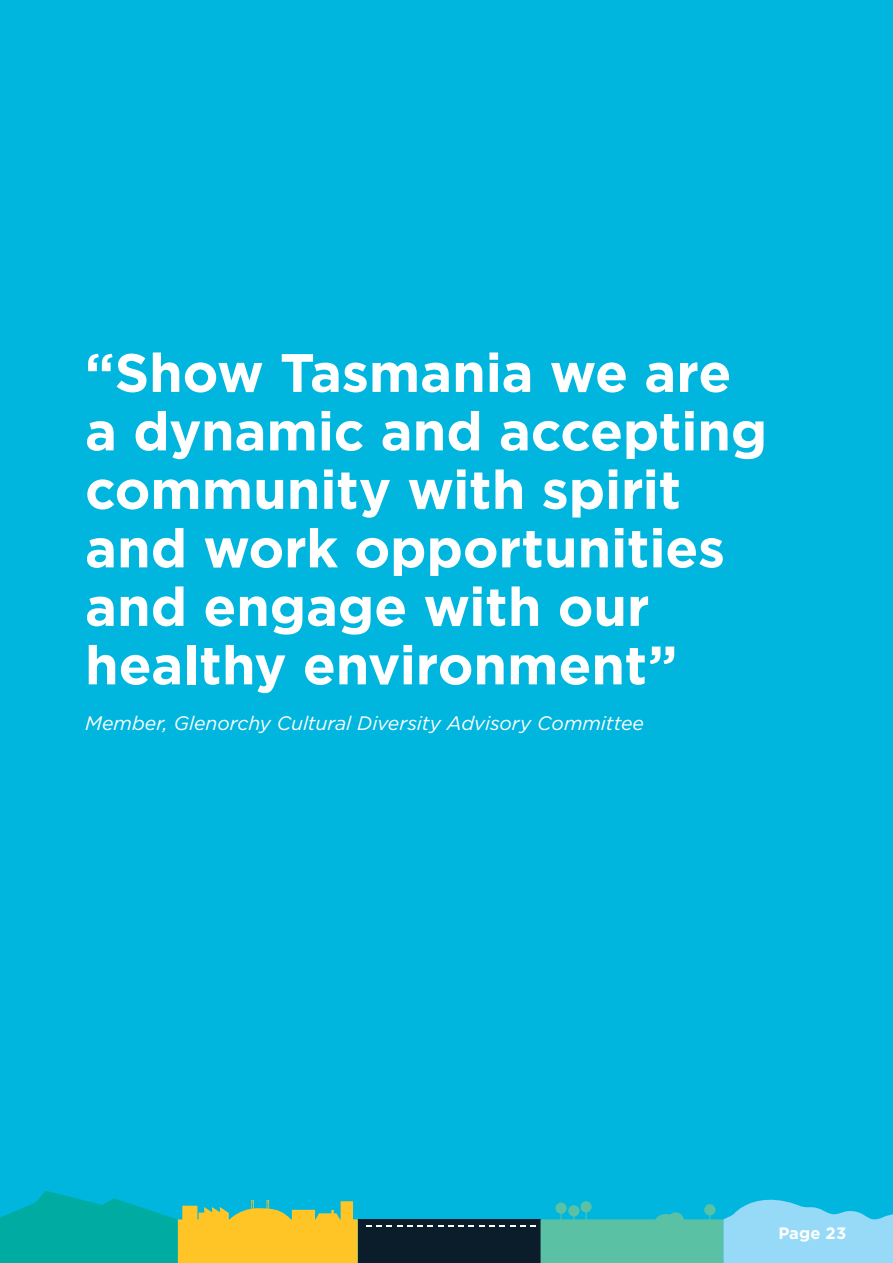
<style>
.page{position:relative;width:893px;height:1263px;background:#00b6de}
.page>*{position:absolute;margin:0;border:0;box-sizing:border-box;transform-origin:0 0}
.t1{font:700 54px/58.5px "Gotham";letter-spacing:-.005em;color:#fff}
.t2{font:italic 19.5px "Gotham";color:#fff}
.t3{font:700 16.5px "Gotham";letter-spacing:.01em;color:#fff}
</style>
<div class="page">
<div style="left:358px;top:1219px;width:183px;height:44px;background:#0b1c2b"></div>
<svg style="left:0;top:1191px;width:358px;height:72px"></svg>
<svg style="left:366px;top:1199px;width:527px;height:64px"></svg>
<p class="t1" style="left:85px;top:343px;width:684px">“Show Tasmania we are a dynamic and accepting community with spirit and work opportunities and engage with our healthy environment”</p>
<p class="t2" style="left:85px;top:710px;width:561px">Member, Glenorchy Cultural Diversity Advisory Committee</p>
<p class="t3" style="left:778px;top:1222px;width:69px">Page 23</p>
</div>
